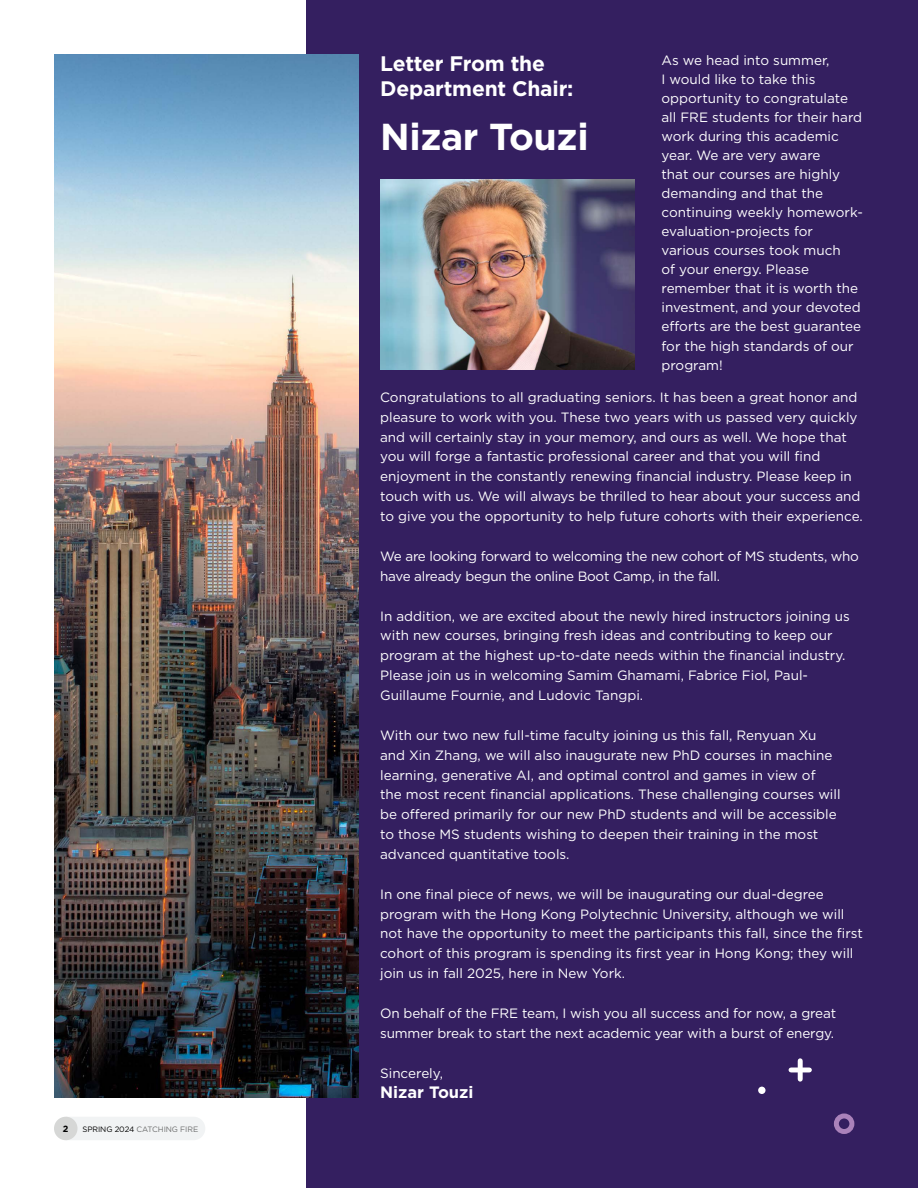
<style>
.page{position:relative;width:918px;height:1188px;background:#fff}
.page>*{position:absolute;margin:0;border:0;box-sizing:border-box;transform-origin:0 0}
.t1{font:700 37.5px "Gotham";letter-spacing:-.01em;color:#fff}
.t2{font:700 21px/25.5px "Gotham";letter-spacing:-.01em;color:#fff}
.t3{font:700 16.5px "Gotham";color:#fff}
.t4{font:13.5px/19.8px "Gotham";color:#fff}
.t5{font:13.5px/19.8px "Gotham";letter-spacing:-.02em;color:#fff}
.t6{font:700 9px "Gotham";color:#000}
.t7{font:7.8px "Gotham";letter-spacing:-.01em;color:#6d6e6e}
.s1{color:#000}
</style>
<div class="page">
<div style="left:306px;top:0;width:612px;height:1188px;background:#341f60"></div>
<div style="left:69px;top:1117px;width:136px;height:23px;background:#f1f3f4"></div>
<div style="left:54px;top:1117px;width:24px;height:23px;background:#d6d7d6;border-radius:50%"></div>
<hr style="left:791px;top:1068px;width:18px;height:4px;background:#fff">
<div style="left:798px;top:1061px;width:5px;height:18px;background:#fff"></div>
<div style="left:758px;top:1087px;width:8px;height:7px;background:#fff;border-radius:50%"></div>
<div style="left:834px;top:1113px;width:20px;height:21px;border:5px solid #aa82ba;border-radius:50%"></div>
<img style="left:54px;top:54px;width:305px;height:1044px">
<img style="left:380px;top:180px;width:254px;height:190px">
<p class="t6" style="left:63px;top:1123px;width:7px">2</p>
<p class="t7" style="left:82px;top:1124px;width:117px"><span class="s1">SPRING 2024</span> CATCHING FIRE</p>
<p class="t4" style="left:662px;top:50px;width:203px;line-height:19px">As we head into summer,<br>I would like to take this opportunity to congratulate all FRE students for their hard work during this academic year. We are very aware<br>that our courses are highly demanding and that the continuing weekly homework&shy;evaluation-projects for various courses took much<br>of your energy. Please remember that it is worth the investment, and your devoted efforts are the best guarantee for the high standards of our program!</p>
<p class="t4" style="left:380px;top:387px;width:484px">Congratulations to all graduating seniors. It has been a great honor and pleasure to work with you. These two years with us passed very quickly and will certainly stay in your memory, and ours as well. We hope that you will forge a fantastic professional career and that you will find enjoyment in the constantly renewing financial industry. Please keep in touch with us. We will always be thrilled to hear about your success and to give you the opportunity to help future cohorts with their experience.</p>
<p class="t5" style="left:380px;top:546px;width:480px">We are looking forward to welcoming the new cohort of MS students, who have already begun the online Boot Camp, in the fall.</p>
<p class="t4" style="left:380px;top:606px;width:471px">In addition, we are excited about the newly hired instructors joining us with new courses, bringing fresh ideas and contributing to keep our program at the highest up-to-date needs within the financial industry.<br>Please join us in welcoming Samim Ghamami, Fabrice Fiol, Paul-Guillaume Fournie, and Ludovic Tangpi.</p>
<p class="t4" style="left:380px;top:725px;width:462px">With our two new full-time faculty joining us this fall, Renyuan Xu and Xin Zhang, we will also inaugurate new PhD courses in machine learning, generative AI, and optimal control and games in view of the most recent financial applications. These challenging courses will be offered primarily for our new PhD students and will be accessible to those MS students wishing to deepen their training in the most advanced quantitative tools.</p>
<p class="t4" style="left:380px;top:884px;width:484px">In one final piece of news, we will be inaugurating our dual-degree program with the Hong Kong Polytechnic University, although we will not have the opportunity to meet the participants this fall, since the first cohort of this program is spending its first year in Hong Kong; they will join us in fall 2025, here in New York.</p>
<p class="t4" style="left:380px;top:1003px;width:458px">On behalf of the FRE team, I wish you all success and for now, a great summer break to start the next academic year with a burst of energy.</p>
<p class="t4" style="left:380px;top:1063px;width:64px">Sincerely,</p>
<p class="t3" style="left:380px;top:1081px;width:95px">Nizar Touzi</p>
<h2 class="t2" style="left:380px;top:50px;width:195px">Letter From the<br>Department Chair:</h2>
<h1 class="t1" style="left:380px;top:112px;width:210px">Nizar Touzi</h1>
</div>
